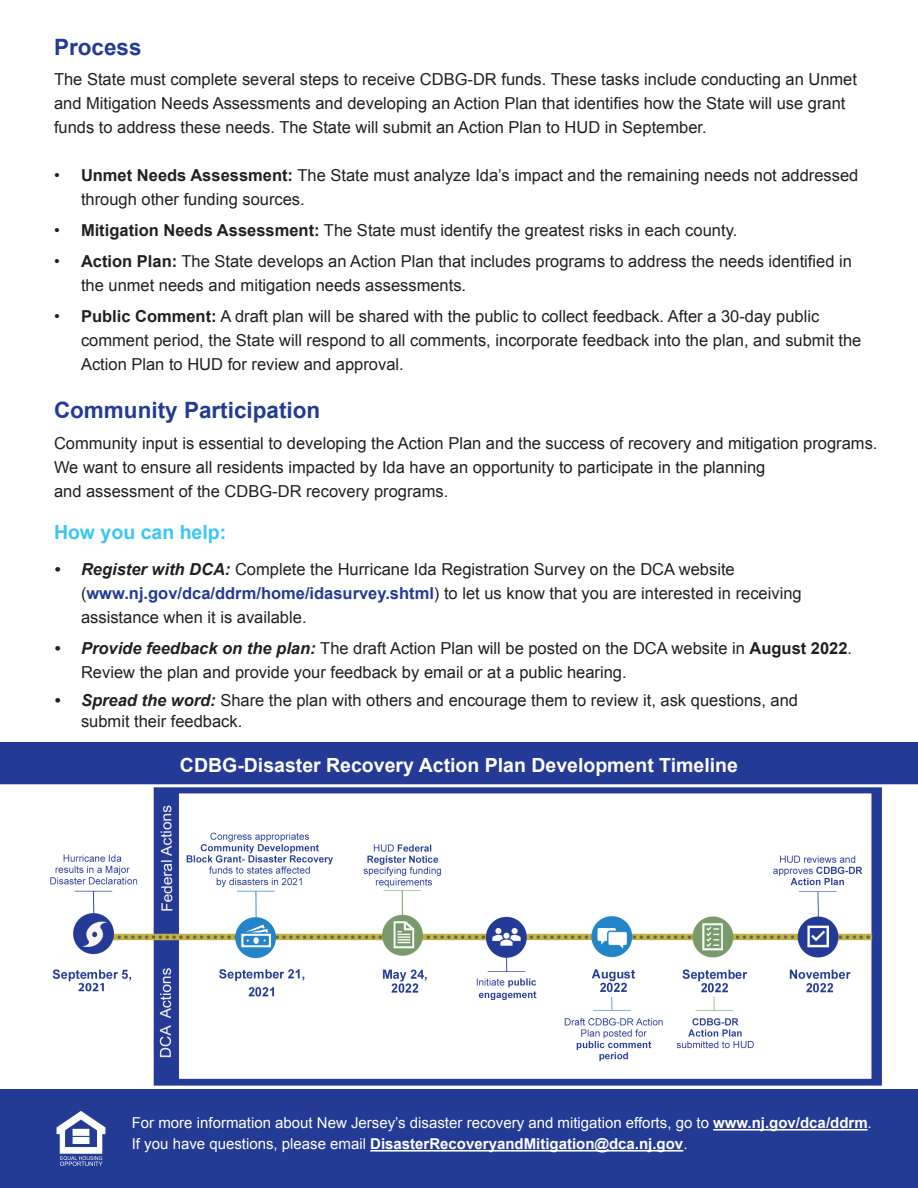
<style>
.page{position:relative;width:918px;height:1188px;background:#fff}
.page>*{position:absolute;margin:0;border:0;box-sizing:border-box;transform-origin:0 0}
.subhead{font:700 22.5px "Arial";color:#243b95}
.subhead-2{font:700 19.5px "Arial";color:#fff}
.text{font:700 19.5px "Arial";color:#3bc7f3}
.Body_text{font:16.5px/24px "Arial";color:#231f20}
.text-2{font:16.5px/24px "Arial";color:#231f20}
.text-3{font:15px/21px "Arial";color:#fff}
.s1{font-weight:700}
.s2{font-weight:700;font-style:italic}
.s3{font-weight:700;color:#243b95}
</style>
<div class="page">
<img style="left:0;top:742px;width:918px;height:344px">
<div style="left:0;top:1089px;width:918px;height:99px;background:#243b95"></div>
<hr style="left:713px;top:1129px;width:155px;height:2px;background:#fff">
<hr style="left:370px;top:1150px;width:313px;height:2px;background:#fff">
<svg style="left:57px;top:1111px;width:48px;height:55px"></svg>
<p class="subhead" style="left:54px;top:32px;width:89px">Process</p>
<p class="Body_text" style="left:54px;top:68px;width:805px">The State must complete several steps to receive CDBG-DR funds. These tasks include conducting an Unmet and Mitigation Needs Assessments and developing an Action Plan that identifies how the State will use grant funds to address these needs. The State will submit an Action Plan to HUD in September.</p>
<p class="Body_text" style="left:81px;top:164px;width:779px;text-indent:-27px">• <span class="s1">Unmet Needs Assessment:</span> The State must analyze Ida’s impact and the remaining needs not addressed through other funding sources.</p>
<p class="Body_text" style="left:54px;top:218px;width:685px">• <span class="s1">Mitigation Needs Assessment:</span> The State must identify the greatest risks in each county.</p>
<p class="Body_text" style="left:81px;top:249px;width:772px;text-indent:-27px">• <span class="s1">Action Plan:</span> The State develops an Action Plan that includes programs to address the needs identified in the unmet needs and mitigation needs assessments.</p>
<p class="Body_text" style="left:81px;top:304px;width:782px;text-indent:-27px">• <span class="s1">Public Comment:</span> A draft plan will be shared with the public to collect feedback. After a 30-day public comment period, the State will respond to all comments, incorporate feedback into the plan, and submit the<br>Action Plan to HUD for review and approval.</p>
<p class="subhead" style="left:54px;top:396px;width:268px">Community Participation</p>
<p class="text-2" style="left:54px;top:431px;width:825px">Community input is essential to developing the Action Plan and the success of recovery and mitigation programs.<br>We want to ensure all residents impacted by Ida have an opportunity to participate in the planning<br>and assessment of the CDBG-DR recovery programs.</p>
<p class="text" style="left:54px;top:519px;width:174px">How you can help:</p>
<p class="Body_text" style="left:81px;top:557px;width:722px;text-indent:-27px"><span class="s2">• Register with DCA:</span> Complete the Hurricane Ida Registration Survey on the DCA website (<span class="s3">www.nj.gov/dca/ddrm/home/idasurvey.shtml</span>) to let us know that you are interested in receiving assistance when it is available.</p>
<p class="Body_text" style="left:81px;top:636px;width:773px;text-indent:-27px"><span class="s2">• Provide feedback on the plan:</span> The draft Action Plan will be posted on the DCA website in <span class="s1">August 2022</span>.<br>Review the plan and provide your feedback by email or at a public hearing.</p>
<p class="Body_text" style="left:81px;top:689px;width:719px;line-height:21px;text-indent:-27px"><span class="s2">• Spread the word:</span> Share the plan with others and encourage them to review it, ask questions, and submit their feedback.</p>
<p class="subhead-2" style="left:180px;top:752px;width:560px">CDBG-Disaster Recovery Action Plan Development Timeline</p>
<p class="text-3" style="left:132px;top:1113px;width:742px">For more information about New Jersey’s disaster recovery and mitigation efforts, go to <span class="s1">www.nj.gov/dca/ddrm</span>.<br>If you have questions, please email <span class="s1">DisasterRecoveryandMitigation@dca.nj.gov</span>.</p>
</div>
